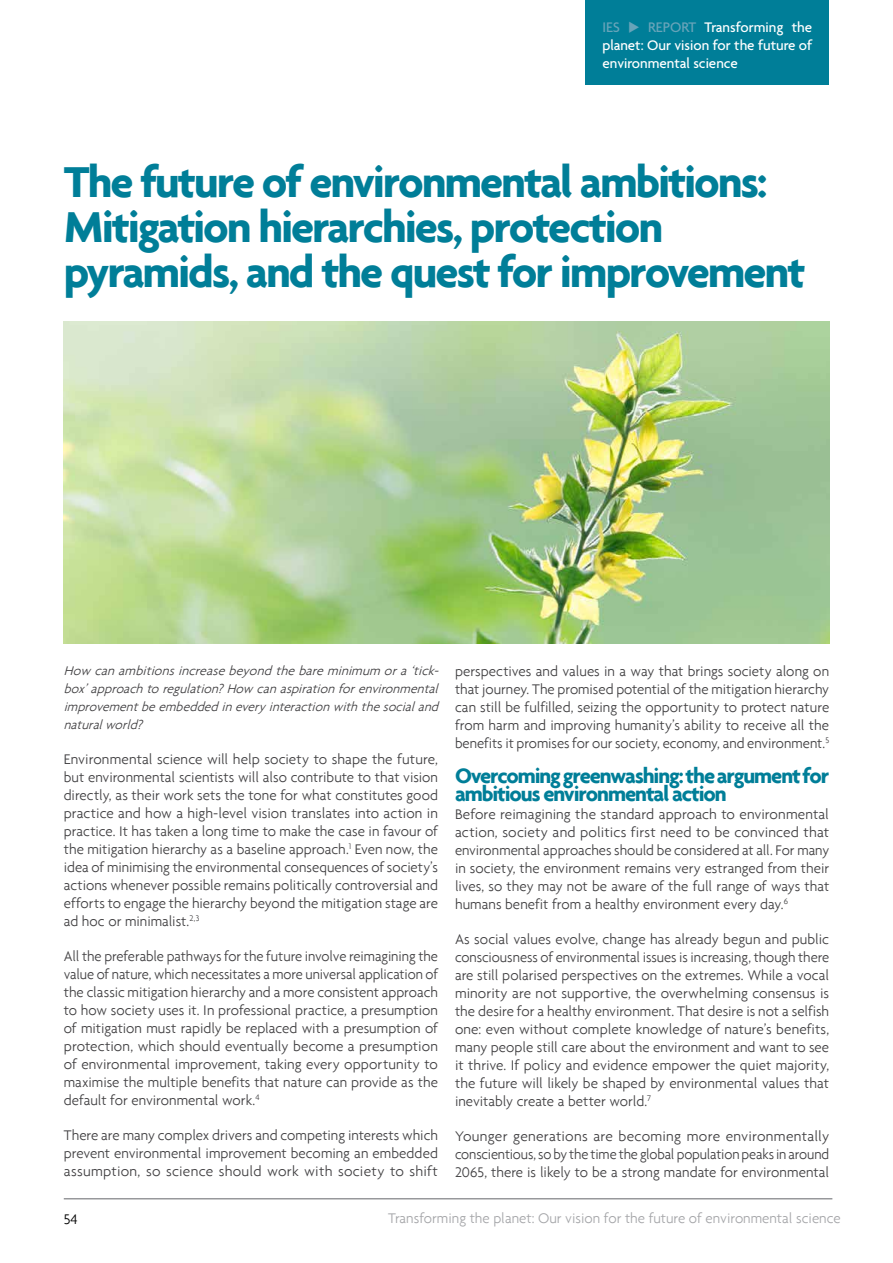
<style>
.page{position:relative;width:893px;height:1263px;background:#fff}
.page>*{position:absolute;margin:0;border:0;box-sizing:border-box;transform-origin:0 0}
.t1{font:700 46.5px/45px "Agenda";letter-spacing:-.045em;color:#007e98}
.t2{font:700 22.5px/18px "Agenda";letter-spacing:-.05em;color:#007e98}
.t3{font:300 15px/18px "Agenda";color:#414042;text-align:justify}
.t4{font:500 15px/18px "Agenda";color:#fff;text-align:justify}
.t5{font:300 15px "Agenda";color:#a5a6a9}
.t6{font:300 15px "Agenda";color:#000}
.t7{font:italic 300 13.5px/18px "Agenda";color:#414042;text-align:justify}
.s1{color:#68a4b9}
</style>
<div class="page">
<img style="left:64px;top:321px;width:765px;height:322px">
<div style="left:585px;top:0;width:244px;height:85px;background:#007e98"></div>
<hr style="left:64px;top:1198px;width:768px;height:1px;background:#646569">
<p class="t4" style="left:602px;top:19px;width:211px"><span class="s1">IES</span> <span class="s1">◆ REPORT</span> Transforming the planet: Our vision for the future of environmental science</p>
<h1 class="t1" style="left:64px;top:158px;width:743px">The future of environmental ambitions:<br>Mitigation hierarchies, protection pyramids, and the quest for improvement</h1>
<p class="t7" style="left:64px;top:661px;width:380px">How canambitionsincreasebeyondthebareminimum ora‘tick&shy;box’approachtoregulation?How canaspirationforenvironmental improvementbeembeddedinevery interactionwiththesocialand naturalworld?</p>
<p class="t3" style="left:64px;top:750px;width:376px">Environmental science will help society to shape the future, but environmental scientists will also contribute to that vision directly, as their work sets the tone for what constitutes good practice and how a high-level vision translates into action in practice. It has taken a long time to make the case in favour of the mitigation hierarchy as a baseline approach.<sup>1</sup> Even now, the idea of minimising the environmental consequences of society’s actions whenever possible remains politically controversial and efforts to engage the hierarchy beyond the mitigation stage are ad hoc or minimalist.<sup>2,3</sup></p>
<p class="t3" style="left:64px;top:947px;width:376px">All the preferable pathways for the future involve reimagining the value of nature, which necessitates a more universal application of the classic mitigation hierarchy and a more consistent approach to how society uses it. In professional practice, a presumption of mitigation must rapidly be replaced with a presumption of protection, which should eventually become a presumption of environmental improvement, taking every opportunity to maximise the multiple benefits that nature can provide as the default for environmental work.<sup>4</sup></p>
<p class="t3" style="left:64px;top:1126px;width:376px">There are many complex drivers and competing interests which prevent environmental improvement becoming an embedded assumption, so science should work with society to shift</p>
<p class="t3" style="left:455px;top:662px;width:376px">perspectives and values in a way that brings society along on that journey. The promised potential of the mitigation hierarchy can still be fulfilled, seizing the opportunity to protect nature from harm and improving humanity’s ability to receive all the benefits it promises for our society, economy, and environment.<sup>5</sup></p>
<h2 class="t2" style="left:455px;top:766px;width:376px">Overcoming greenwashing: the argument for ambitious environmental action</h2>
<p class="t3" style="left:455px;top:805px;width:376px">Before reimagining the standard approach to environmental action, society and politics first need to be convinced that environmental approaches should be considered at all. For many in society, the environment remains very estranged from their lives, so they may not be aware of the full range of ways that humans benefit from a healthy environment every day.<sup>6</sup></p>
<p class="t3" style="left:455px;top:930px;width:376px">As social values evolve, change has already begun and public consciousness of environmental issues is increasing, though there are still polarised perspectives on the extremes. While a vocal minority are not supportive, the overwhelming consensus is the desire for a healthy environment. That desire is not a selfish one: even without complete knowledge of nature’s benefits, many people still care about the environment and want to see it thrive. If policy and evidence empower the quiet majority, the future will likely be shaped by environmental values that inevitably create a better world.<sup>7</sup></p>
<p class="t3" style="left:455px;top:1127px;width:376px">Younger generations are becoming more environmentally conscientious, so by the time the global population peaks in around 2065, there is likely to be a strong mandate for environmental</p>
<p class="t6" style="left:64px;top:1210px;width:15px">54</p>
<p class="t5" style="left:388px;top:1209px;width:454px">Transforming the planet: Our vision for the future of environmental science</p>
</div>
